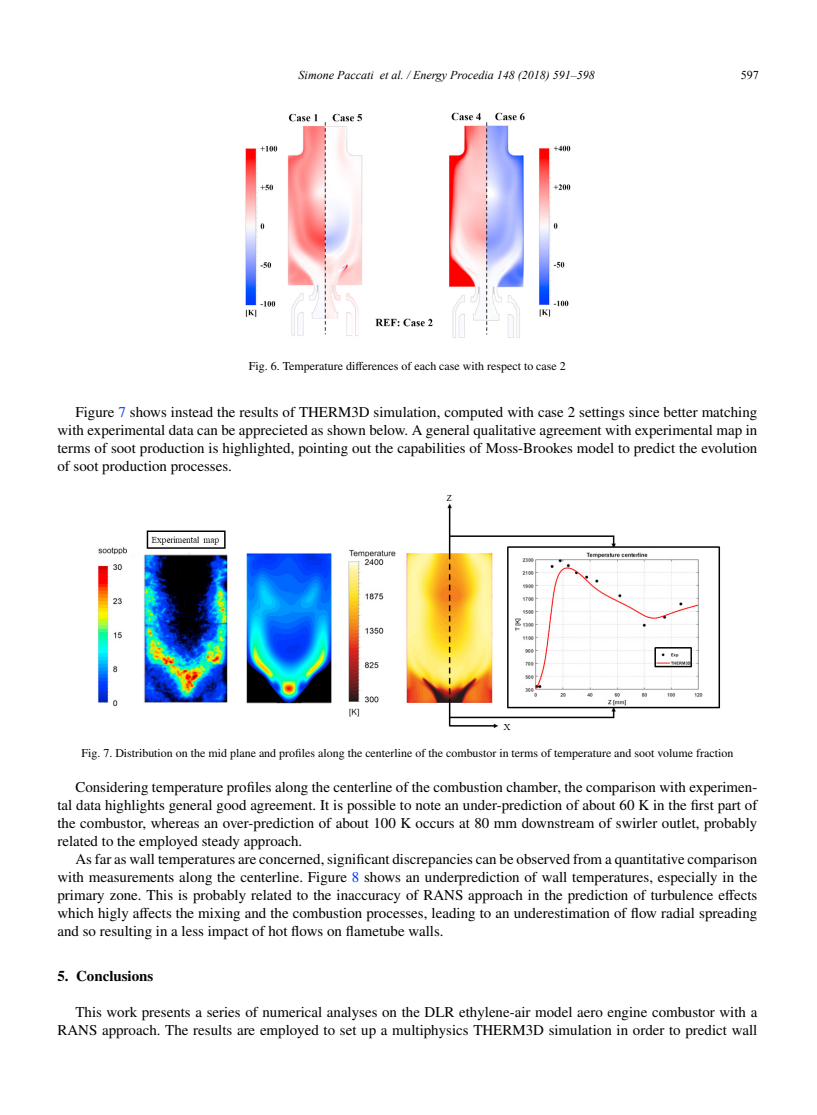
<style>
.page{position:relative;width:817px;height:1115px;background:#fff}
.page>*{position:absolute;margin:0;border:0;box-sizing:border-box;transform-origin:0 0}
.t1{font:15px/18px "Nimbus Rom No 9 L";color:#000;text-align:justify}
.t2{font:500 15px "Nimbus Rom No 9 L";color:#000}
.t3{font:12px "Nimbus Rom No 9 L";color:#000}
.t4{font:italic 12px "Times New Roman";color:#000}
.t5{font:12px "Times New Roman";color:#000}
.s1{font-family:"rtxr"}
.s2{color:#0039ff}
</style>
<div class="page">
<img style="left:245px;top:112px;width:326px;height:226px">
<img style="left:98px;top:494px;width:623px;height:237px">
<p class="t4" style="left:298px;top:66px;width:298px">Simone Paccati et al. / Energy Procedia 148 (2018) 591–598</p>
<p class="t5" style="left:740px;top:66px;width:19px">597</p>
<p class="t3" style="left:249px;top:358px;width:318px">Fig. 6. Temperature di<span class="s1">ff</span>erences of each case with respect to case 2</p>
<p class="t1" style="left:57px;top:403px;width:701px;text-indent:18px">Figure <span class="s2">7</span> shows instead the results of THERM3D simulation, computed with case 2 settings since better matching with experimental data can be apprecieted as shown below. A general qualitative agreement with experimental map in terms of soot production is highlighted, pointing out the capabilities of Moss-Brookes model to predict the evolution of soot production processes.</p>
<p class="t3" style="left:81px;top:746px;width:653px">Fig. 7. Distribution on the mid plane and profiles along the centerline of the combustor in terms of temperature and soot volume fraction</p>
<p class="t1" style="left:57px;top:778px;width:701px;text-indent:18px">Considering temperature profiles along the centerline of the combustion chamber, the comparison with experimen&shy;tal data highlights general good agreement. It is possible to note an under-prediction of about 60 K in the first part of the combustor, whereas an over-prediction of about 100 K occurs at 80 mm downstream of swirler outlet, probably related to the employed steady approach.</p>
<p class="t1" style="left:57px;top:850px;width:701px;text-indent:18px">As far as wall temperatures are concerned, significant discrepancies can be observed from a quantitative comparison with measurements along the centerline. Figure <span class="s2">8</span> shows an underprediction of wall temperatures, especially in the primary zone. This is probably related to the inaccuracy of RANS approach in the prediction of turbulence e<span class="s1">ff</span>ects which higly a<span class="s1">ff</span>ects the mixing and the combustion processes, leading to an underestimation of flow radial spreading and so resulting in a less impact of hot flows on flametube walls.</p>
<p class="t2" style="left:57px;top:965px;width:97px">5. Conclusions</p>
<p class="t1" style="left:57px;top:1002px;width:701px;text-align:right">This work presents a series of numerical analyses on the DLR ethylene-air model aero engine combustor with a<br>RANS approach. The results are employed to set up a multiphysics THERM3D simulation in order to predict wall</p>
</div>
